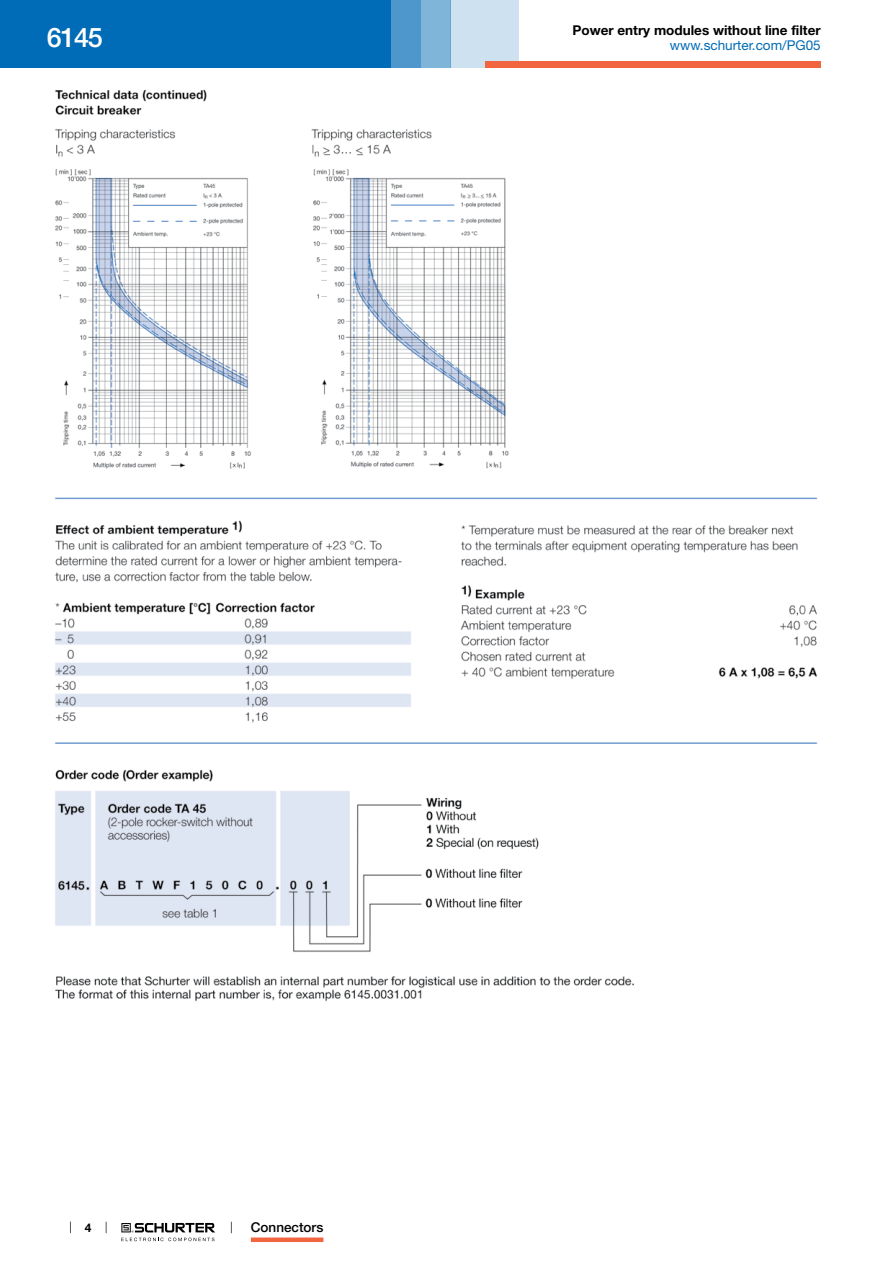
<style>
.page{position:relative;width:893px;height:1263px;background:#fff}
.page>*{position:absolute;margin:0;border:0;box-sizing:border-box;transform-origin:0 0}
.t1{font:500 27px "Helvetica Neue LT";color:#fff}
.t2{font:700 13.5px "Helvetica Neue LT";color:#000}
.t3{font:13.5px "Helvetica Neue LT";color:#006bb6}
.t4{font:500 13.5px "Helvetica Neue LT";color:#000}
.t5{font:700 12px "Helvetica Neue LT";color:#000}
</style>
<div class="page">
<svg style="left:70px;top:1221px;width:1px;height:12px"></svg>
<svg style="left:121px;top:1223px;width:94px;height:18px"></svg>
<div style="left:0;top:0;width:391px;height:68px;background:#006bb6"></div>
<div style="left:421px;top:0;width:30px;height:68px;background:#80b5da"></div>
<div style="left:391px;top:0;width:30px;height:68px;background:#4d97cc"></div>
<div style="left:451px;top:0;width:68px;height:68px;background:#cde1f0"></div>
<div style="left:485px;top:62px;width:336px;height:6px;background:#f26541"></div>
<div style="left:251px;top:1237px;width:72px;height:5px;background:#f26541"></div>
<img style="left:54px;top:89px;width:764px;height:912px">
<h1 class="t1" style="left:47px;top:21px;width:57px">6145</h1>
<p class="t2" style="left:572px;top:22px;width:250px">Power entry modules without line filter</p>
<p class="t3" style="left:670px;top:37px;width:152px">www.schurter.com/PG05</p>
<p class="t5" style="left:85px;top:1220px;width:8px">4</p>
<p class="t4" style="left:251px;top:1219px;width:74px">Connectors</p>
</div>
